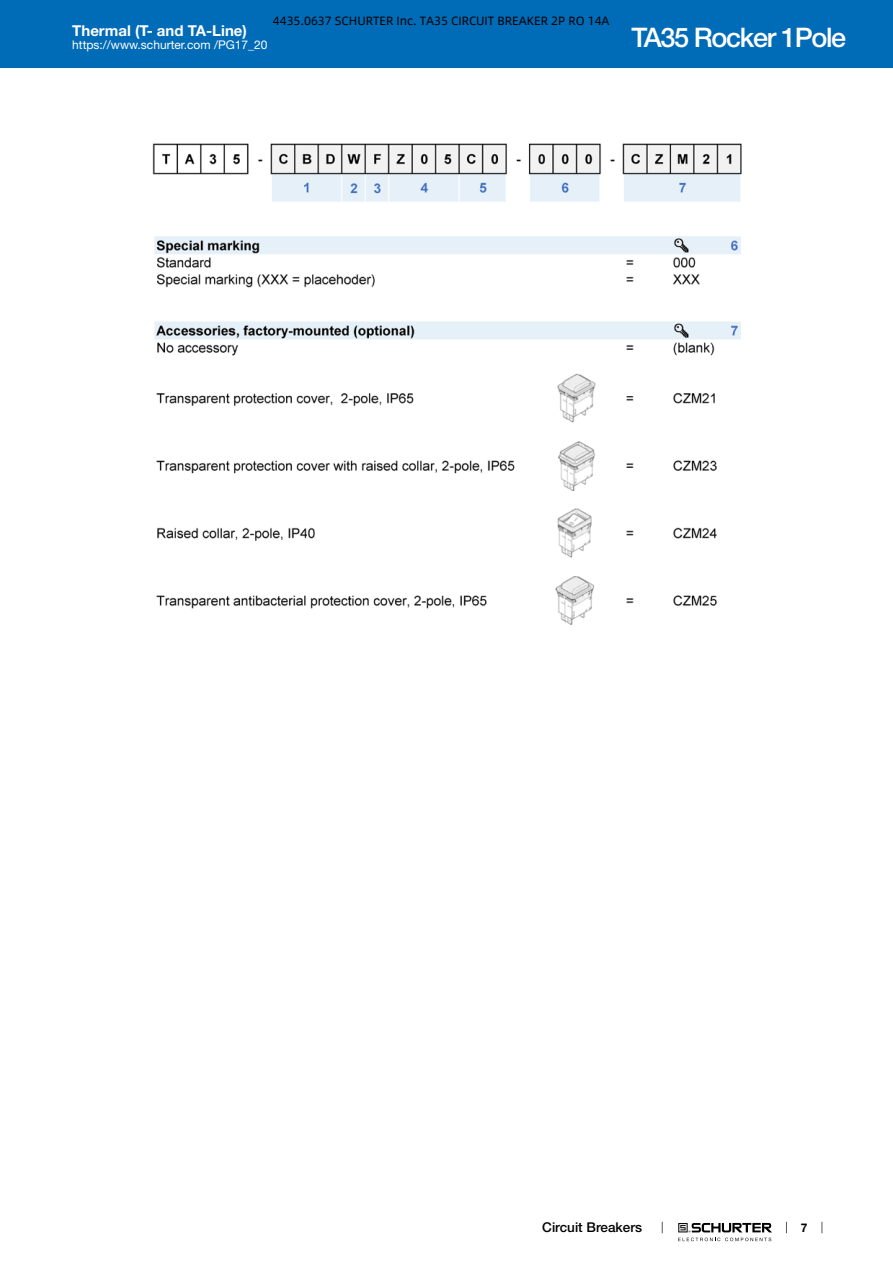
<style>
.page{position:relative;width:893px;height:1263px;background:#fff}
.page>*{position:absolute;margin:0;border:0;box-sizing:border-box;transform-origin:0 0}
.t1{font:500 27px "Helvetica Neue LT";letter-spacing:-.05em;color:#fff}
.t2{font:700 15px "Helvetica Neue LT";color:#fff}
.t3{font:500 13.5px "Helvetica Neue LT";color:#000}
.t4{font:12px "Alibaba Pu Hui Ti 3 55 Regular";color:#000}
.t5{font:12px "Helvetica Neue LT";color:#fff}
.t6{font:700 12px "Helvetica Neue LT";color:#000}
</style>
<div class="page">
<svg style="left:678px;top:1223px;width:94px;height:18px"></svg>
<div style="left:0;top:0;width:893px;height:68px;background:#006bb6"></div>
<img style="left:152px;top:143px;width:590px;height:482px">
<p class="t4" style="left:273px;top:13px;width:338px">4435.0637 SCHURTER Inc. TA35 CIRCUIT BREAKER 2P RO 14A</p>
<p class="t2" style="left:72px;top:21px;width:176px">Thermal (T- and TA-Line)</p>
<p class="t5" style="left:72px;top:38px;width:197px">https://www.schurter.com /PG17_20</p>
<h1 class="t1" style="left:632px;top:21px;width:216px">TA35 Rocker 1Pole</h1>
<p class="t3" style="left:542px;top:1219px;width:101px">Circuit Breakers</p>
<p class="t6" style="left:801px;top:1220px;width:8px">7</p>
</div>
